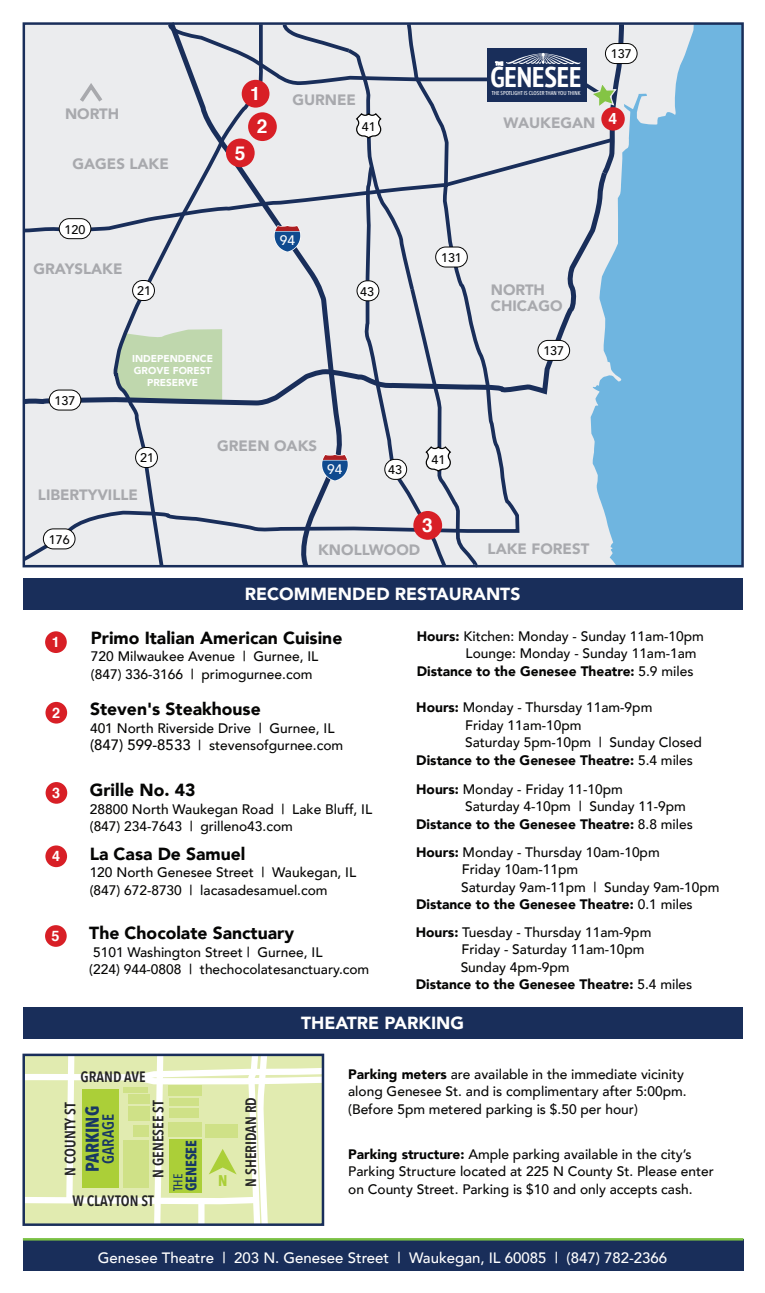
<style>
.page{position:relative;width:765px;height:1293px;background:#fff}
.page>*{position:absolute;margin:0;border:0;box-sizing:border-box;transform-origin:0 0}
.t1{font:700 condensed 28.38px "PT Sans";letter-spacing:-.005em;color:#fff}
.t2{font:700 19.12px "Helvetica";color:#fff}
.t3{font:700 18.5px "Avenir Next Condensed";color:#173764}
.t4{font:700 18.5px "Helvetica";color:#fff}
.t5{font:900 17.5px "Avenir";color:#050504}
.t6{font:900 17.5px "Avenir";color:#fff}
.t7{font:600 16.12px "Avenir Next Condensed";color:#173764}
.t8{font:700 15.62px "Helvetica";color:#fff}
.t9{font:700 15.5px "Avenir Next Condensed";color:#abcf38}
.t10{font:900 15px/16.2px "Avenir";color:#a8a9ad}
.t11{font:500 15px "Avenir";color:#fff}
.t12{font:600 15px "Avenir Next Condensed";color:#242424}
.t13{font:700 15px "Avenir Next Condensed";color:#173764}
.t14{font:700 14.5px "Helvetica";color:#fff}
.t15{font:500 13.75px/17.5px "Avenir";color:#050504}
.t16{font:900 13.75px "Avenir";color:#050504}
.t17{font:500 13.75px "Avenir";color:#fff}
.t18{font:500 12.75px "Avenir Next Condensed";color:#173764}
.t19{font:500 12.5px "Avenir";color:#050504}
.t20{font:900 10px/12px "Avenir";color:#fdfefe;text-align:center}
.t21{font:500 5.75px "Avenir Next Condensed";letter-spacing:-.005em;color:#fff}
.s1{font-size:15px}
.s2{font-weight:900}
.s3{font-weight:500}
</style>
<div class="page">
<div style="left:23px;top:1238px;width:720px;height:32px;background:#192e5a"></div>
<hr style="left:23px;top:1237px;width:720px;height:3px;background:#7ac144">
<div style="left:45px;top:631px;width:22px;height:22px;background:#d81f26;border-radius:50%"></div>
<div style="left:45px;top:701px;width:22px;height:22px;background:#d81f26;border-radius:50%"></div>
<div style="left:46px;top:781px;width:21px;height:22px;background:#d81f26;border-radius:50%"></div>
<svg style="left:22px;top:22px;width:91px;height:113px;background:#e0e2e6"></svg>
<svg style="left:22px;top:135px;width:94px;height:428px;background:#e0e2e6"></svg>
<svg style="left:76px;top:80px;width:30px;height:26px"></svg>
<div style="left:23px;top:578px;width:720px;height:31px;background:#192e5a"></div>
<div style="left:59px;top:219px;width:32px;height:20px;background:#fff;border-radius:10px"></div>
<div style="left:59px;top:218px;width:32px;height:21px;border:1px solid #050504;border-radius:10px"></div>
<div style="left:49px;top:390px;width:32px;height:20px;background:#fff;border-radius:10px"></div>
<div style="left:49px;top:389px;width:32px;height:21px;border:1px solid #050504;border-radius:10px"></div>
<div style="left:43px;top:529px;width:32px;height:20px;background:#fff;border-radius:10px"></div>
<div style="left:43px;top:528px;width:32px;height:21px;border:1px solid #050504;border-radius:10px"></div>
<svg style="left:627px;top:25px;width:114px;height:539px;background:#79b9e1"></svg>
<div style="left:23px;top:1007px;width:720px;height:31px;background:#192e5a"></div>
<svg style="left:25px;top:1056px;width:296px;height:166px"></svg>
<div style="left:22px;top:1053px;width:302px;height:172px;border:2px solid #192e5a"></div>
<svg style="left:116px;top:22px;width:511px;height:546px;background:#d1d5dc"></svg>
<div style="left:45px;top:845px;width:22px;height:22px;background:#d81f26;border-radius:50%"></div>
<div style="left:601px;top:107px;width:24px;height:24px;background:#d81f26;border-radius:50%"></div>
<div style="left:45px;top:924px;width:22px;height:22px;background:#d81f26;border-radius:50%"></div>
<div style="left:226px;top:138px;width:29px;height:29px;background:#d81f26;border-radius:50%"></div>
<p class="t10" style="left:65px;top:106px;width:56px">NORTH</p>
<p class="t10" style="left:73px;top:155px;width:98px">GAGES LAKE</p>
<h3 class="t4" style="left:250px;top:78px;width:12px">1</h3>
<h2 class="t2" style="left:235px;top:138px;width:12px">5</h2>
<h2 class="t2" style="left:257px;top:111px;width:12px">2</h2>
<p class="t10" style="left:292px;top:91px;width:65px">GURNEE</p>
<p class="t19" style="left:362px;top:115px;width:15px">41</p>
<h1 class="t1" style="left:490px;top:58px;width:93px">GENESEE</h1>
<p class="t21" style="left:492px;top:89px;width:90px">THE SPOTLIGHT IS CLOSER THAN YOU THINK</p>
<p class="t10" style="left:503px;top:114px;width:94px">WAUKEGAN</p>
<p class="t19" style="left:611px;top:43px;width:22px">137</p>
<p class="t8" style="left:608px;top:106px;width:10px">4</p>
<p class="t19" style="left:65px;top:218px;width:22px">120</p>
<p class="t10" style="left:33px;top:260px;width:91px">GRAYSLAKE</p>
<p class="t19" style="left:137px;top:280px;width:15px">21</p>
<p class="t17" style="left:280px;top:228px;width:17px">94</p>
<p class="t19" style="left:360px;top:280px;width:15px">43</p>
<p class="t19" style="left:441px;top:247px;width:22px">131</p>
<p class="t19" style="left:55px;top:389px;width:22px">137</p>
<p class="t20" style="left:132px;top:352px;width:82px">INDEPENDENCE<br>GROVE FOREST<br>PRESERVE</p>
<p class="t19" style="left:140px;top:447px;width:15px">21</p>
<p class="t10" style="left:38px;top:486px;width:102px">LIBERTYVILLE</p>
<p class="t10" style="left:217px;top:437px;width:101px">GREEN OAKS</p>
<p class="t17" style="left:327px;top:457px;width:17px">94</p>
<p class="t19" style="left:388px;top:459px;width:15px">43</p>
<p class="t19" style="left:431px;top:448px;width:15px">41</p>
<h2 class="t2" style="left:422px;top:509px;width:12px">3</h2>
<p class="t19" style="left:49px;top:528px;width:22px">176</p>
<p class="t10" style="left:318px;top:541px;width:104px">KNOLLWOOD</p>
<p class="t10" style="left:491px;top:281px;width:73px">NORTH<br>CHICAGO</p>
<p class="t19" style="left:543px;top:340px;width:22px">137</p>
<p class="t10" style="left:488px;top:540px;width:103px">LAKE FOREST</p>
<p class="t6" style="left:245px;top:579px;width:277px">RECOMMENDED RESTAURANTS</p>
<p class="t14" style="left:52px;top:630px;width:10px">1</p>
<p class="t5" style="left:91px;top:622px;width:253px">Primo Italian American Cuisine</p>
<p class="t15" style="left:91px;top:646px;width:229px">720 Milwaukee Avenue | Gurnee, IL (847) 336-3166 | primogurnee.com</p>
<p class="t14" style="left:52px;top:700px;width:10px">2</p>
<p class="t5" style="left:90px;top:693px;width:172px">Steven's Steakhouse</p>
<p class="t15" style="left:90px;top:718px;width:255px">401 North Riverside Drive | Gurnee, IL <span class="s1">(847) 599-8533</span> | stevensofgurnee.com</p>
<p class="t14" style="left:52px;top:780px;width:10px">3</p>
<p class="t5" style="left:90px;top:775px;width:107px">Grille No. 43</p>
<p class="t15" style="left:90px;top:799px;width:284px">28800 North Waukegan Road | Lake Bluff, IL (847) 234-7643 | grilleno43.com</p>
<p class="t14" style="left:52px;top:844px;width:10px">4</p>
<p class="t5" style="left:90px;top:838px;width:157px">La Casa De Samuel</p>
<p class="t15" style="left:90px;top:862px;width:268px">120 North Genesee Street | Waukegan, IL (847) 672-8730 | lacasadesamuel.com</p>
<p class="t14" style="left:52px;top:923px;width:10px">5</p>
<p class="t5" style="left:89px;top:918px;width:206px">The Chocolate Sanctuary</p>
<p class="t15" style="left:89px;top:942px;width:282px">5101 Washington Street | Gurnee, IL<br>(224) 944-0808 | thechocolatesanctuary.com</p>
<p class="t15" style="left:417px;top:626px;width:289px"><span class="s2">Hours:</span> Kitchen: Monday - Sunday 11am-10pm</p>
<p class="t15" style="left:466px;top:644px;width:233px">Lounge: Monday - Sunday 11am-1am</p>
<p class="t16" style="left:417px;top:659px;width:278px">Distance to the Genesee Theatre: <span class="s3">5.9 miles</span></p>
<p class="t15" style="left:416px;top:697px;width:238px"><span class="s2">Hours:</span> Monday - Thursday 11am-9pm</p>
<p class="t15" style="left:465px;top:715px;width:118px">Friday 11am-10pm</p>
<p class="t15" style="left:465px;top:732px;width:238px">Saturday 5pm-10pm | Sunday Closed</p>
<p class="t16" style="left:416px;top:748px;width:278px">Distance to the Genesee Theatre: <span class="s3">5.4 miles</span></p>
<p class="t15" style="left:416px;top:779px;width:208px"><span class="s2">Hours:</span> Monday - Friday 11-10pm</p>
<p class="t15" style="left:465px;top:796px;width:222px">Saturday 4-10pm | Sunday 11-9pm</p>
<p class="t16" style="left:416px;top:811px;width:278px">Distance to the Genesee Theatre: <span class="s3">8.8 miles</span></p>
<p class="t15" style="left:416px;top:842px;width:245px"><span class="s2">Hours:</span> Monday - Thursday 10am-10pm</p>
<p class="t15" style="left:462px;top:860px;width:118px">Friday 10am-11pm</p>
<p class="t15" style="left:461px;top:877px;width:260px">Saturday 9am-11pm | Sunday 9am-10pm</p>
<p class="t16" style="left:416px;top:892px;width:278px">Distance to the Genesee Theatre: <span class="s3">0.1 miles</span></p>
<p class="t15" style="left:416px;top:922px;width:237px"><span class="s2">Hours:</span> Tuesday - Thursday 11am-9pm</p>
<p class="t15" style="left:462px;top:939px;width:185px">Friday - Saturday 11am-10pm</p>
<p class="t15" style="left:461px;top:957px;width:111px">Sunday 4pm-9pm</p>
<p class="t16" style="left:416px;top:972px;width:278px">Distance to the Genesee Theatre: <span class="s3">5.4 miles</span></p>
<p class="t12" style="left:81px;top:1067px;width:67px">GRAND AVE</p>
<p class="t12" style="left:61px;top:1175px;width:74px;rotate:-90deg">N COUNTY ST</p>
<p class="t12" style="left:149px;top:1177px;width:79px;rotate:-90deg">N GENESEE ST</p>
<h3 class="t3" style="left:81px;top:1171px;width:68px;rotate:-90deg">PARKING</h3>
<p class="t7" style="left:98px;top:1163px;width:51px;rotate:-90deg">GARAGE</p>
<p class="t12" style="left:73px;top:1191px;width:83px">W CLAYTON ST</p>
<p class="t13" style="left:182px;top:1191px;width:53px;rotate:-90deg">GENESEE</p>
<p class="t18" style="left:170px;top:1191px;width:19px;rotate:-90deg">THE</p>
<p class="t9" style="left:218px;top:1170px;width:11px">N</p>
<p class="t12" style="left:242px;top:1186px;width:91px;rotate:-90deg">N SHERIDAN RD</p>
<p class="t6" style="left:301px;top:1007px;width:165px">THEATRE PARKING</p>
<p class="t15" style="left:348px;top:1064px;width:340px"><span class="s2">Parking meters</span> are available in the immediate vicinity along Genesee St. and is complimentary after 5:00pm. (Before 5pm metered parking is $.50 per hour)</p>
<p class="t15" style="left:348px;top:1144px;width:367px"><span class="s2">Parking structure:</span> Ample parking available in the city’s<br>Parking Structure located at 225 N County St. Please enter on County Street. Parking is $10 and only accepts cash.</p>
<p class="t11" style="left:98px;top:1243px;width:571px">Genesee Theatre | 203 N. Genesee Street | Waukegan, IL 60085 | (847) 782-2366</p>
</div>
